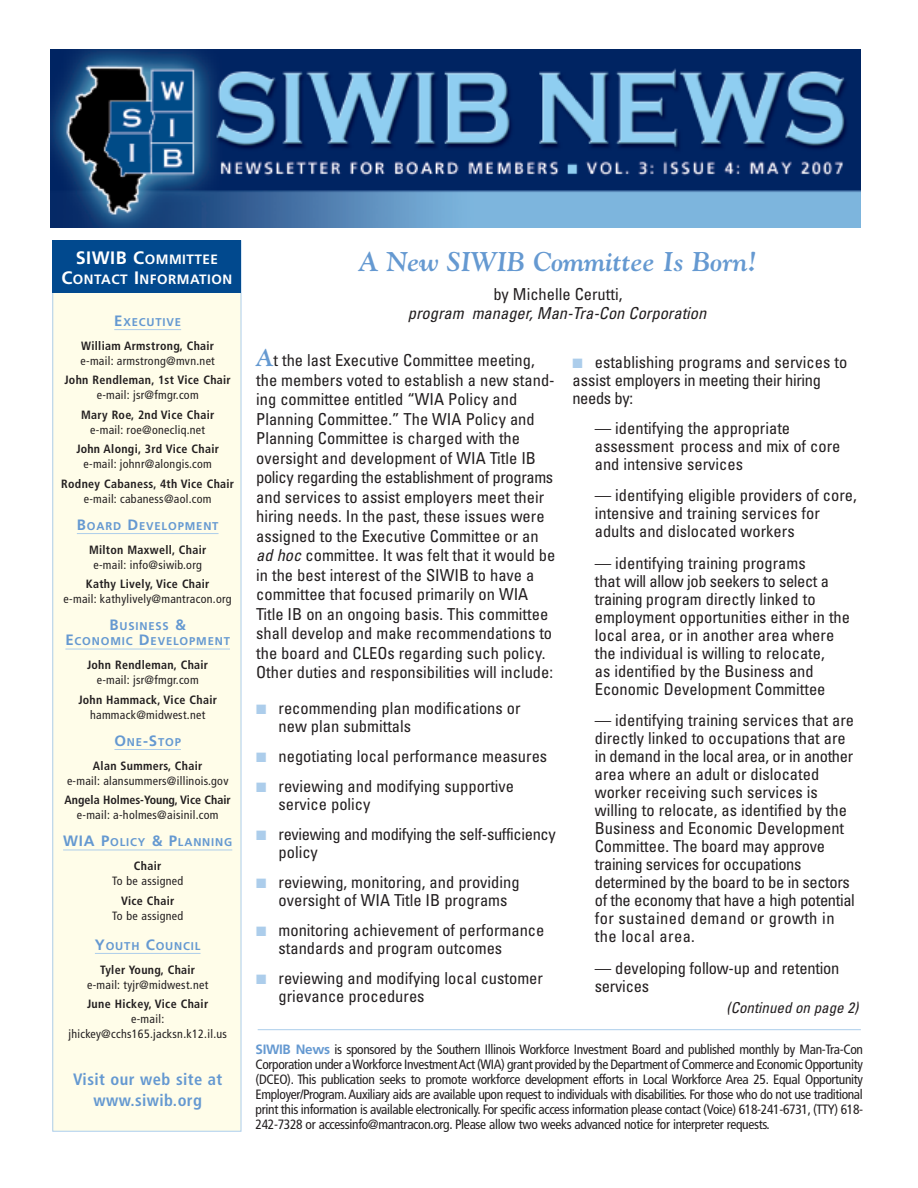
<style>
.page{position:relative;width:918px;height:1188px;background:#fff}
.page>*{position:absolute;margin:0;border:0;box-sizing:border-box;transform-origin:0 0}
.t1{font:italic 700 27px "Goudy";color:#6599d1}
.t2{font:condensed 16.5px/18px "Univers";color:#231f20}
.t3{font:condensed 16.5px/18px "Univers";letter-spacing:-.02em;color:#231f20}
.t4{font:italic condensed 16.5px "Univers";color:#231f20}
.t5{font:700 condensed 16.5px/20.2px "Frutiger";letter-spacing:.025em;color:#6599d1;text-align:center}
.t6{font:italic condensed 15px "Univers";color:#231f20}
.t7{font:condensed 13.5px/15px "Frutiger";letter-spacing:-.025em;color:#231f20;text-align:justify}
.t8{font:700 13.5px/20.2px "Frutiger";letter-spacing:.035em;color:#fff;text-align:center}
.t9{font:condensed 12px/15px "Frutiger";letter-spacing:.025em;color:#231f20;text-align:center}
.t10{font:700 condensed 12px "Frutiger";letter-spacing:.025em;color:#231f20}
.t11{font:700 condensed 12px "Frutiger";color:#231f20}
.t12{font:700 11.25px/15px "Frutiger";letter-spacing:.075em;color:#6599d1;text-align:center}
.s1{font-size:18px}
.s2{font-size:15px}
.s3{font-family:"Goudy";font-weight:700;font-style:italic;font-stretch:normal;font-size:24px;color:#6599d1}
.s4{font-style:italic}
.s5{color:#accdeb}
.s6{font-weight:700;font-stretch:normal;color:#6599d1}
</style>
<div class="page">
<div style="left:53px;top:241px;width:188px;height:890px;background:#fffde9"></div>
<div style="left:52px;top:240px;width:189px;height:892px;border:1px solid #accdeb"></div>
<img style="left:51px;top:50px;width:810px;height:177px">
<hr style="left:114px;top:329px;width:67px;height:1px;background:#accdeb">
<hr style="left:77px;top:533px;width:142px;height:1px;background:#accdeb">
<hr style="left:65px;top:649px;width:165px;height:1px;background:#accdeb">
<hr style="left:114px;top:749px;width:67px;height:1px;background:#accdeb">
<hr style="left:63px;top:850px;width:169px;height:1px;background:#accdeb">
<hr style="left:95px;top:953px;width:106px;height:1px;background:#accdeb">
<div style="left:52px;top:240px;width:189px;height:53px;background:#01498e"></div>
<hr style="left:258px;top:1029px;width:603px;height:1px;background:#accdeb">
<p class="t8" style="left:61px;top:250px;width:172px"><span class="s1">SIWIB C</span>OMMITTEE<br><span class="s1">C</span>ONTACT <span class="s1">I</span>NFORMATION</p>
<p class="t12" style="left:114px;top:315px;width:68px"><span class="s2">E</span>XECUTIVE</p>
<p class="t10" style="left:81px;top:341px;width:134px">William Armstrong, Chair</p>
<p class="t9" style="left:81px;top:354px;width:136px">e-mail: armstrong@mvn.net</p>
<p class="t10" style="left:65px;top:375px;width:168px">John Rendleman, 1st Vice Chair</p>
<p class="t9" style="left:97px;top:389px;width:103px">e-mail: jsr@fmgr.com</p>
<p class="t10" style="left:81px;top:410px;width:135px">Mary Roe, 2nd Vice Chair</p>
<p class="t9" style="left:90px;top:423px;width:116px">e-mail: roe@onecliq.net</p>
<p class="t10" style="left:76px;top:444px;width:144px">John Alongi, 3rd Vice Chair</p>
<p class="t9" style="left:84px;top:458px;width:130px">e-mail: johnr@alongis.com</p>
<p class="t10" style="left:61px;top:479px;width:174px">Rodney Cabaness, 4th Vice Chair</p>
<p class="t9" style="left:84px;top:492px;width:129px">e-mail: cabaness@aol.com</p>
<p class="t12" style="left:77px;top:519px;width:143px"><span class="s2">B</span>OARD <span class="s2">D</span>EVELOPMENT</p>
<p class="t10" style="left:89px;top:545px;width:119px">Milton Maxwell, Chair</p>
<p class="t9" style="left:93px;top:558px;width:110px">e-mail: info@siwib.org</p>
<p class="t10" style="left:86px;top:579px;width:125px">Kathy Lively, Vice Chair</p>
<p class="t9" style="left:64px;top:593px;width:170px">e-mail: kathylively@mantracon.org</p>
<p class="t12" style="left:65px;top:620px;width:166px"><span class="s2">B</span>USINESS <span class="s2">&amp;<br>E</span>CONOMIC <span class="s2">D</span>EVELOPMENT</p>
<p class="t10" style="left:87px;top:660px;width:122px">John Rendleman, Chair</p>
<p class="t9" style="left:97px;top:674px;width:103px">e-mail: jsr@fmgr.com</p>
<p class="t10" style="left:78px;top:695px;width:140px">John Hammack, Vice Chair</p>
<p class="t9" style="left:90px;top:708px;width:117px">hammack@midwest.net</p>
<p class="t12" style="left:114px;top:735px;width:68px"><span class="s2">O</span>NE<span class="s2">-S</span>TOP</p>
<p class="t10" style="left:93px;top:761px;width:111px">Alan Summers, Chair</p>
<p class="t9" style="left:67px;top:774px;width:163px">e-mail: alansummers@illinois.gov</p>
<p class="t11" style="left:65px;top:795px;width:168px">Angela Holmes-Young, Vice Chair</p>
<p class="t9" style="left:77px;top:809px;width:143px">e-mail: a-holmes@aisinil.com</p>
<p class="t12" style="left:63px;top:836px;width:171px"><span class="s2">WIA P</span>OLICY <span class="s2">&amp; P</span>LANNING</p>
<p class="t10" style="left:134px;top:861px;width:29px">Chair</p>
<p class="t9" style="left:112px;top:874px;width:73px">To be assigned</p>
<p class="t10" style="left:121px;top:896px;width:55px">Vice Chair</p>
<p class="t9" style="left:112px;top:909px;width:73px">To be assigned</p>
<p class="t12" style="left:95px;top:939px;width:107px"><span class="s2">Y</span>OUTH <span class="s2">C</span>OUNCIL</p>
<p class="t10" style="left:100px;top:965px;width:96px">Tyler Young, Chair</p>
<p class="t9" style="left:87px;top:978px;width:123px">e-mail: tyjr@midwest.net</p>
<p class="t10" style="left:87px;top:999px;width:123px">June Hickey, Vice Chair</p>
<p class="t9" style="left:68px;top:1012px;width:160px">e-mail: jhickey@cchs165.jacksn.k12.il.us</p>
<p class="t5" style="left:73px;top:1071px;width:151px">Visit our web site at www.siwib.org</p>
<h1 class="t1" style="left:359px;top:246px;width:400px">A New SIWIB Committee Is Born!</h1>
<p class="t2" style="left:493px;top:286px;width:131px">by Michelle Cerutti,</p>
<p class="t4" style="left:408px;top:307px;width:300px">program manager, Man-Tra-Con Corporation</p>
<p class="t2" style="left:256px;top:352px;width:301px;line-height:19.5px"><span class="s3">A</span>t the last Executive Committee meeting, the members voted to establish a new stand&shy;ing committee entitled “WIA Policy and Planning Committee.” The WIA Policy and Planning Committee is charged with the oversight and development of WIA Title IB policy regarding the establishment of programs and services to assist employers meet their hiring needs. In the past, these issues were assigned to the Executive Committee or an <span class="s4">ad hoc</span> committee. It was felt that it would be in the best interest of the SIWIB to have a committee that focused primarily on WIA Title IB on an ongoing basis. This committee shall develop and make recommendations to the board and CLEOs regarding such policy.<br>Other duties and responsibilities will include:</p>
<p class="t2" style="left:279px;top:701px;width:244px;text-indent:-22px"><span class="s5">■</span> recommending plan modifications or new plan submittals</p>
<p class="t2" style="left:256px;top:749px;width:293px"><span class="s5">■</span> negotiating local performance measures</p>
<p class="t2" style="left:279px;top:779px;width:237px;text-indent:-22px"><span class="s5">■</span> reviewing and modifying supportive service policy</p>
<p class="t3" style="left:279px;top:827px;width:279px;text-indent:-22px"><span class="s5">■</span> reviewing and modifying the self-sufficiency policy</p>
<p class="t2" style="left:279px;top:875px;width:243px;text-indent:-22px"><span class="s5">■</span> reviewing, monitoring, and providing oversight of WIA Title IB programs</p>
<p class="t2" style="left:279px;top:923px;width:267px;text-indent:-22px"><span class="s5">■</span> monitoring achievement of performance standards and program outcomes</p>
<p class="t2" style="left:279px;top:971px;width:266px;text-indent:-22px"><span class="s5">■</span> reviewing and modifying local customer grievance procedures</p>
<p class="t7" style="left:256px;top:1043px;width:609px"><span class="s6">SIWIB News</span> is sponsored by the Southern Illinois Workforce Investment Board and published monthly by Man-Tra-Con Corporation under a Workforce Investment Act (WIA) grant provided by the Department of Commerce and Economic Opportunity (DCEO). This publication seeks to promote workforce development efforts in Local Workforce Area 25. Equal Opportunity Employer/Program.Auxiliary aids are available upon request to individuals with disabilities. For those who do not use traditional print this information is available electronically. For specific access information please contact (Voice) 618-241-6731, (TTY) 618- 242-7328 or accessinfo@mantracon.org. Please allow two weeks advanced notice for interpreter requests.</p>
<p class="t2" style="left:572px;top:354px;width:276px"><span class="s5">■</span> establishing programs and services to assist employers in meeting their hiring needs by:</p>
<p class="t2" style="left:595px;top:420px;width:247px">— identifying the appropriate assessment process and mix of core and intensive services</p>
<p class="t2" style="left:595px;top:488px;width:264px">— identifying eligible providers of core, intensive and training services for adults and dislocated workers</p>
<p class="t2" style="left:595px;top:555px;width:257px">— identifying training programs<br>that will allow job seekers to select a training program directly linked to employment opportunities either in the local area, or in another area where the individual is willing to relocate,<br>as identified by the Business and Economic Development Committee</p>
<p class="t2" style="left:595px;top:713px;width:262px">— identifying training services that are directly linked to occupations that are in demand in the local area, or in another area where an adult or dislocated worker receiving such services is willing to relocate, as identified by the Business and Economic Development Committee. The board may approve training services for occupations determined by the board to be in sectors of the economy that have a high potential for sustained demand or growth in the local area.</p>
<p class="t2" style="left:595px;top:960px;width:246px">— developing follow-up and retention services</p>
<p class="t6" style="left:727px;top:1002px;width:133px">(Continued on page 2)</p>
</div>
